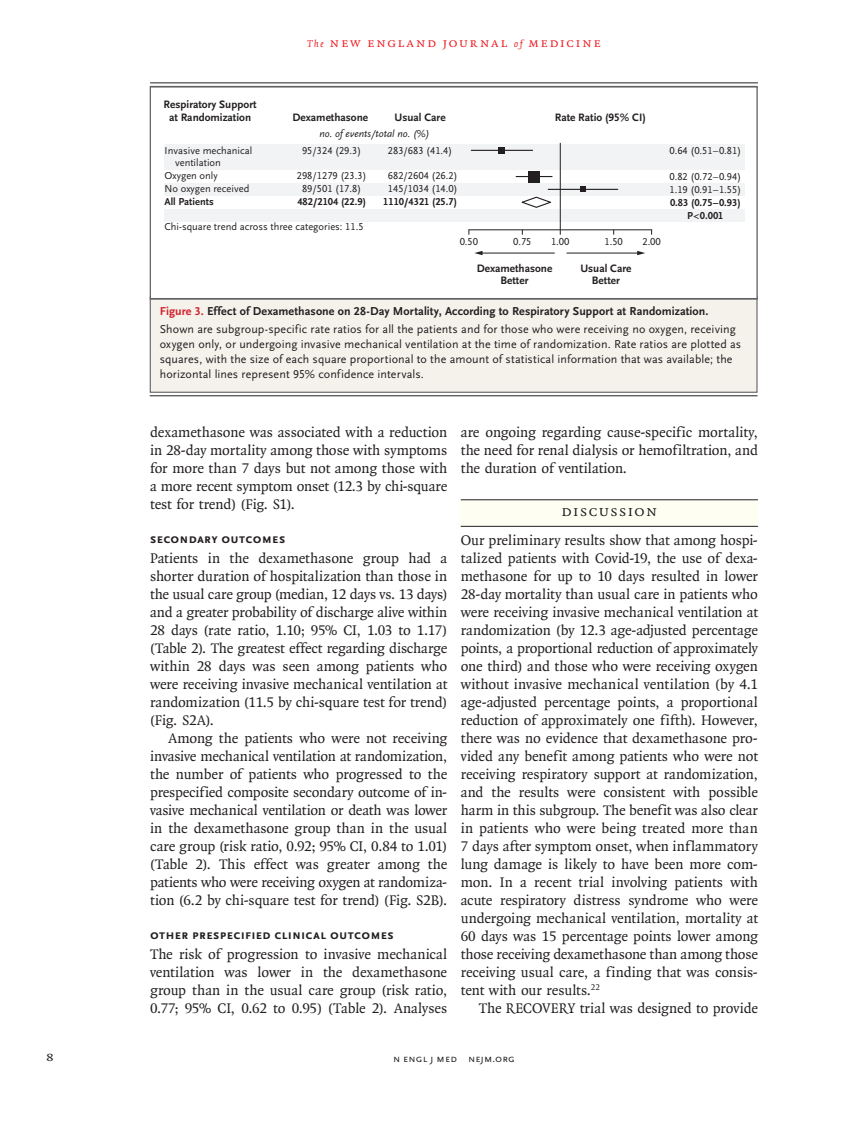
<style>
.page{position:relative;width:851px;height:1134px;background:#fff}
.page>*{position:absolute;margin:0;border:0;box-sizing:border-box;transform-origin:0 0}
.t1{font:15.75px "OTNEJM Quadraat Small Cap";letter-spacing:.075em;color:#231f20}
.t2{font:15px/18px "OTNEJM Quadraat";letter-spacing:-.01em;color:#231f20;text-align:justify}
.t3{font:14.25px "OTNEJM Quadraat Cap";color:#231f20}
.t4{font:700 13.5px "OTNEJM Scala Sans Small LF Cap";letter-spacing:.02em;color:#231f20}
.t5{font:13.5px "OTNEJM Quadraat Cap";letter-spacing:.11em;color:#ee1d23}
.t6{font:12px/15px "OTNEJM Scala Sans LF";letter-spacing:.01em;color:#231f20}
.t7{font:700 11.25px/12.8px "OTNEJM Scala Sans LF";color:#231f20;text-align:center}
.t8{font:10.8px "OTNEJM Scala Sans LF Cap";letter-spacing:.01em;color:#231f20}
.t9{font:10.5px/12.8px "OTNEJM Scala Sans LF";color:#231f20;text-align:center}
.t10{font:700 10.5px/12.8px "OTNEJM Scala Sans LF";color:#231f20;text-align:center}
.t11{font:italic 10.5px "OTNEJM Scala Sans LF";color:#231f20}
.s1{font-family:"OTNEJM Quadraat";font-style:italic;font-size:10.5px}
.s2{font-weight:700;color:#d1232a}
.s3{font-weight:700}
</style>
<div class="page">
<div style="left:460px;top:499px;width:298px;height:27px;background:#fffef2"></div>
<hr style="left:460px;top:526px;width:298px;height:1px;background:#231f20">
<hr style="left:460px;top:499px;width:298px;height:1px;background:#231f20">
<hr style="left:150px;top:395px;width:607px;height:1px;background:#231f20">
<hr style="left:150px;top:82px;width:608px;height:1px;background:#231f20">
<div style="left:150px;top:297px;width:607px;height:95px;background:#f5f1eb"></div>
<div style="left:150px;top:296px;width:607px;height:97px;border:1px solid #636366"></div>
<svg style="left:152px;top:142px;width:603px;height:156px"></svg>
<div style="left:164px;top:144px;width:580px;height:26px;background:#f2f3f4"></div>
<div style="left:164px;top:183px;width:580px;height:13px;background:#f2f3f4"></div>
<div style="left:164px;top:209px;width:580px;height:13px;background:#f2f3f4"></div>
<hr style="left:469px;top:229px;width:182px;height:1px;background:#231f20">
<hr style="left:560px;top:143px;width:1px;height:87px;background:#231f20">
<hr style="left:566px;top:253px;width:72px;height:1px;background:#231f20">
<svg style="left:637px;top:251px;width:8px;height:4px"></svg>
<hr style="left:481px;top:253px;width:73px;height:1px;background:#231f20">
<svg style="left:474px;top:251px;width:8px;height:4px"></svg>
<svg style="left:580px;top:186px;width:6px;height:6px"></svg>
<hr style="left:548px;top:189px;width:69px;height:1px;background:#231f20">
<div style="left:528px;top:171px;width:12px;height:11px;background:#231f20"></div>
<hr style="left:516px;top:176px;width:36px;height:1px;background:#231f20">
<div style="left:498px;top:147px;width:7px;height:7px;background:#231f20"></div>
<hr style="left:471px;top:150px;width:61px;height:1px;background:#231f20">
<svg style="left:521px;top:196px;width:32px;height:13px"></svg>
<div style="left:150px;top:86px;width:607px;height:214px;border:1px solid #636366"></div>
<p class="t5" style="left:307px;top:35px;width:295px"><span class="s1">The</span> new england journal <span class="s1">of</span> medicine</p>
<p class="t7" style="left:164px;top:99px;width:94px">Respiratory Support at Randomization</p>
<p class="t7" style="left:292px;top:111px;width:77px">Dexamethasone</p>
<p class="t7" style="left:394px;top:111px;width:53px">Usual Care</p>
<p class="t7" style="left:554px;top:111px;width:93px">Rate Ratio (95% CI)</p>
<p class="t11" style="left:319px;top:128px;width:111px">no. of events/total no. (%)</p>
<p class="t9" style="left:164px;top:144px;width:89px">Invasive mechanical</p>
<p class="t9" style="left:175px;top:157px;width:47px">ventilation</p>
<p class="t9" style="left:164px;top:170px;width:55px">Oxygen only</p>
<p class="t9" style="left:164px;top:182px;width:86px">No oxygen received</p>
<p class="t10" style="left:164px;top:195px;width:51px">All Patients</p>
<p class="t9" style="left:164px;top:221px;width:200px">Chi-square trend across three categories: 11.5</p>
<p class="t9" style="left:302px;top:144px;width:61px">95/324 (29.3)</p>
<p class="t9" style="left:297px;top:170px;width:71px">298/1279 (23.3)<br>89/501 (17.8)</p>
<p class="t10" style="left:297px;top:195px;width:70px">482/2104 (22.9)</p>
<p class="t9" style="left:388px;top:144px;width:66px">283/683 (41.4)</p>
<p class="t9" style="left:388px;top:170px;width:71px;text-align:left">682/2604 (26.2)<br>145/1034 (14.0)</p>
<p class="t10" style="left:383px;top:195px;width:75px">1110/4321 (25.7)</p>
<p class="t9" style="left:459px;top:235px;width:20px">0.50</p>
<p class="t9" style="left:513px;top:235px;width:20px">0.75</p>
<p class="t9" style="left:551px;top:235px;width:20px">1.00</p>
<p class="t9" style="left:604px;top:235px;width:20px">1.50</p>
<p class="t9" style="left:642px;top:235px;width:20px">2.00</p>
<p class="t7" style="left:580px;top:262px;width:53px">Usual Care<br>Better</p>
<p class="t7" style="left:476px;top:262px;width:77px">Dexamethasone<br>Better</p>
<p class="t9" style="left:669px;top:144px;width:73px">0.64 (0.51–0.81)</p>
<p class="t9" style="left:669px;top:183px;width:73px">1.19 (0.91–1.55)</p>
<p class="t10" style="left:670px;top:196px;width:72px">0.83 (0.75–0.93)<br>P&lt;0.001</p>
<p class="t9" style="left:669px;top:171px;width:73px">0.82 (0.72–0.94)</p>
<p class="t6" style="left:160px;top:303px;width:577px;line-height:18px"><span class="s2">Figure 3.</span> <span class="s3">Effect of Dexamethasone on 28-Day Mortality, According to Respiratory Support at Randomization.<br></span>Shown are subgroup-specific rate ratios for all the patients and for those who were receiving no oxygen, receiving</p>
<p class="t6" style="left:160px;top:337px;width:583px">oxygen only, or undergoing invasive mechanical ventilation at the time of randomization. Rate ratios are plotted as squares, with the size of each square proportional to the amount of statistical information that was available; the horizontal lines represent 95% confidence intervals.</p>
<p class="t2" style="left:150px;top:423px;width:299px">dexamethasone was associated with a reduction in 28-day mortality among those with symptoms for more than 7 days but not among those with a more recent symptom onset (12.3 by chi-square test for trend) (Fig. S1).</p>
<p class="t4" style="left:150px;top:531px;width:137px">Secondary Outcomes</p>
<p class="t2" style="left:150px;top:549px;width:299px">Patients in the dexamethasone group had a shorter duration of hospitalization than those in the usual care group (median, 12 days vs. 13 days) and a greater probability of discharge alive within 28 days (rate ratio, 1.10; 95% CI, 1.03 to 1.17) (Table 2). The greatest effect regarding discharge within 28 days was seen among patients who were receiving invasive mechanical ventilation at randomization (11.5 by chi-square test for trend) (Fig. S2A).</p>
<p class="t2" style="left:150px;top:729px;width:299px;text-indent:18px">Among the patients who were not receiving invasive mechanical ventilation at randomization, the number of patients who progressed to the prespecified composite secondary outcome of in&shy;vasive mechanical ventilation or death was lower in the dexamethasone group than in the usual care group (risk ratio, 0.92; 95% CI, 0.84 to 1.01) (Table 2). This effect was greater among the patients who were receiving oxygen at randomiza&shy;tion (6.2 by chi-square test for trend) (Fig. S2B).</p>
<p class="t4" style="left:150px;top:927px;width:245px">Other Prespecified Clinical Outcomes</p>
<p class="t2" style="left:150px;top:945px;width:299px">The risk of progression to invasive mechanical ventilation was lower in the dexamethasone group than in the usual care group (risk ratio, 0.77; 95% CI, 0.62 to 0.95) (Table 2). Analyses</p>
<p class="t2" style="left:460px;top:423px;width:299px">are ongoing regarding cause-specific mortality, the need for renal dialysis or hemofiltration, and the duration of ventilation.</p>
<p class="t1" style="left:561px;top:502px;width:98px">Discussion</p>
<p class="t2" style="left:460px;top:531px;width:299px">Our preliminary results show that among hospi&shy;talized patients with Covid-19, the use of dexa&shy;methasone for up to 10 days resulted in lower 28-day mortality than usual care in patients who were receiving invasive mechanical ventilation at randomization (by 12.3 age-adjusted percentage points, a proportional reduction of approximately one third) and those who were receiving oxygen without invasive mechanical ventilation (by 4.1 age-adjusted percentage points, a proportional reduction of approximately one fifth). However, there was no evidence that dexamethasone pro&shy;vided any benefit among patients who were not receiving respiratory support at randomization, and the results were consistent with possible harm in this subgroup. The benefit was also clear in patients who were being treated more than 7 days after symptom onset, when inflammatory lung damage is likely to have been more com&shy;mon. In a recent trial involving patients with acute respiratory distress syndrome who were undergoing mechanical ventilation, mortality at 60 days was 15 percentage points lower among those receiving dexamethasone than among those receiving usual care, a finding that was consis&shy;tent with our results.<sup>22</sup></p>
<p class="t2" style="left:478px;top:999px;width:280px">The RECOVERY trial was designed to provide</p>
<p class="t3" style="left:46px;top:1048px;width:9px">8</p>
<p class="t8" style="left:393px;top:1053px;width:123px">n engl j med nejm.org</p>
</div>
